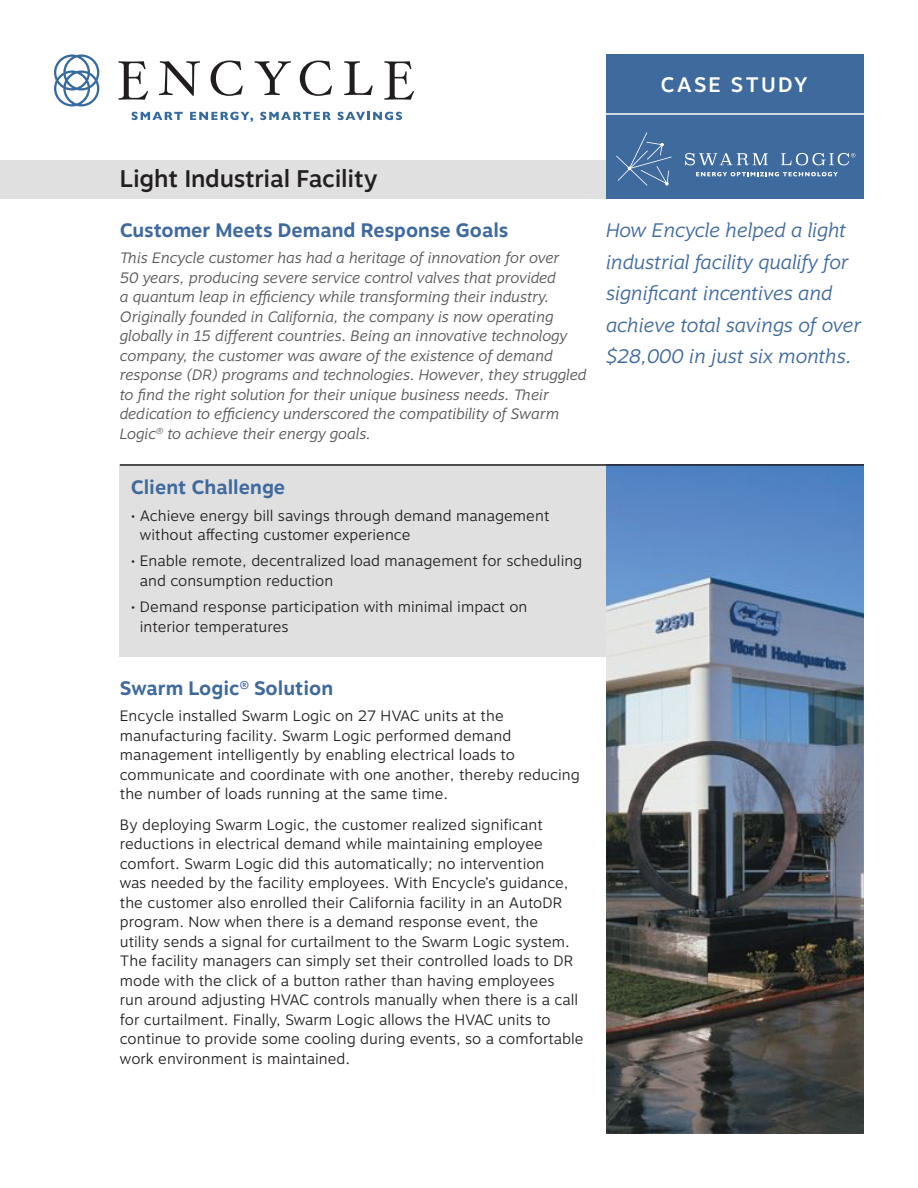
<style>
.page{position:relative;width:918px;height:1188px;background:#fff}
.page>*{position:absolute;margin:0;border:0;box-sizing:border-box;transform-origin:0 0}
.t1{font:500 24px "Motiva Sans";letter-spacing:-.01em;color:#231f20}
.t2{font:500 21px "Motiva Sans";letter-spacing:.1em;color:#fff}
.t3{font:italic 300 19.5px/31.5px "Motiva Sans";color:#3f6a9e}
.section_head{font:700 19.5px "Motiva Sans";color:#3f6a9e}
.body{font:300 15px/19.5px "Motiva Sans";color:#231f20}
.body-2{font:italic 300 15px/19.5px "Motiva Sans";color:#57585a}
</style>
<div class="page">
<div style="left:0;top:160px;width:616px;height:39px;background:#e0e0e0"></div>
<img style="left:606px;top:466px;width:258px;height:668px">
<div style="left:120px;top:464px;width:486px;height:193px;background:#e0e0e0"></div>
<svg style="left:54px;top:54px;width:45px;height:52px"></svg>
<svg style="left:118px;top:61px;width:30px;height:39px"></svg>
<svg style="left:159px;top:61px;width:41px;height:35px"></svg>
<svg style="left:211px;top:61px;width:32px;height:35px"></svg>
<svg style="left:255px;top:61px;width:36px;height:34px"></svg>
<svg style="left:300px;top:61px;width:32px;height:35px"></svg>
<svg style="left:344px;top:61px;width:29px;height:34px"></svg>
<svg style="left:384px;top:61px;width:30px;height:39px"></svg>
<svg style="left:132px;top:112px;width:51px;height:8px"></svg>
<svg style="left:190px;top:112px;width:63px;height:10px"></svg>
<svg style="left:260px;top:112px;width:71px;height:8px"></svg>
<svg style="left:338px;top:112px;width:64px;height:8px"></svg>
<div style="left:606px;top:54px;width:258px;height:145px;background:#3f6a9e"></div>
<hr style="left:594px;top:113px;width:299px;height:2px;background:#fff">
<hr style="left:120px;top:464px;width:744px;height:2px;background:#231f20">
<svg style="left:616px;top:132px;width:56px;height:54px"></svg>
<svg style="left:685px;top:153px;width:83px;height:12px"></svg>
<svg style="left:696px;top:172px;width:142px;height:4px"></svg>
<svg style="left:781px;top:153px;width:74px;height:12px"></svg>
<p class="t2" style="left:661px;top:69px;width:149px">CASE STUDY</p>
<p class="t1" style="left:120px;top:161px;width:259px">Light Industrial Facility</p>
<p class="section_head" style="left:120px;top:216px;width:390px">Customer Meets Demand Response Goals</p>
<p class="body-2" style="left:120px;top:249px;width:468px">This Encycle customer has had a heritage of innovation for over<br>50 years, producing severe service control valves that provided<br>a quantum leap in efficiency while transforming their industry.<br>Originally founded in California, the company is now operating globally in 15 different countries. Being an innovative technology company, the customer was aware of the existence of demand response (DR) programs and technologies. However, they struggled to find the right solution for their unique business needs. Their dedication to efficiency underscored the compatibility of Swarm Logic<sup>®</sup> to achieve their energy goals.</p>
<p class="section_head" style="left:131px;top:473px;width:156px">Client Challenge</p>
<p class="body" style="left:140px;top:506px;width:411px;text-indent:-9px">• Achieve energy bill savings through demand management without affecting customer experience</p>
<p class="body" style="left:140px;top:551px;width:444px;text-indent:-9px">• Enable remote, decentralized load management for scheduling and consumption reduction</p>
<p class="body" style="left:140px;top:597px;width:389px;text-indent:-9px">• Demand response participation with minimal impact on interior temperatures</p>
<p class="section_head" style="left:120px;top:674px;width:215px">Swarm Logic<sup>®</sup> Solution</p>
<p class="body" style="left:120px;top:706px;width:461px">Encycle installed Swarm Logic on 27 HVAC units at the manufacturing facility. Swarm Logic performed demand management intelligently by enabling electrical loads to communicate and coordinate with one another, thereby reducing the number of loads running at the same time.</p>
<p class="body" style="left:120px;top:815px;width:465px">By deploying Swarm Logic, the customer realized significant reductions in electrical demand while maintaining employee comfort. Swarm Logic did this automatically; no intervention<br>was needed by the facility employees. With Encycle’s guidance, the customer also enrolled their California facility in an AutoDR program. Now when there is a demand response event, the<br>utility sends a signal for curtailment to the Swarm Logic system.<br>The facility managers can simply set their controlled loads to DR mode with the click of a button rather than having employees<br>run around adjusting HVAC controls manually when there is a call for curtailment. Finally, Swarm Logic allows the HVAC units to continue to provide some cooling during events, so a comfortable work environment is maintained.</p>
<p class="t3" style="left:606px;top:215px;width:257px">How Encycle helped a light industrial facility qualify for significant incentives and achieve total savings of over $28,000 in just six months.</p>
</div>
